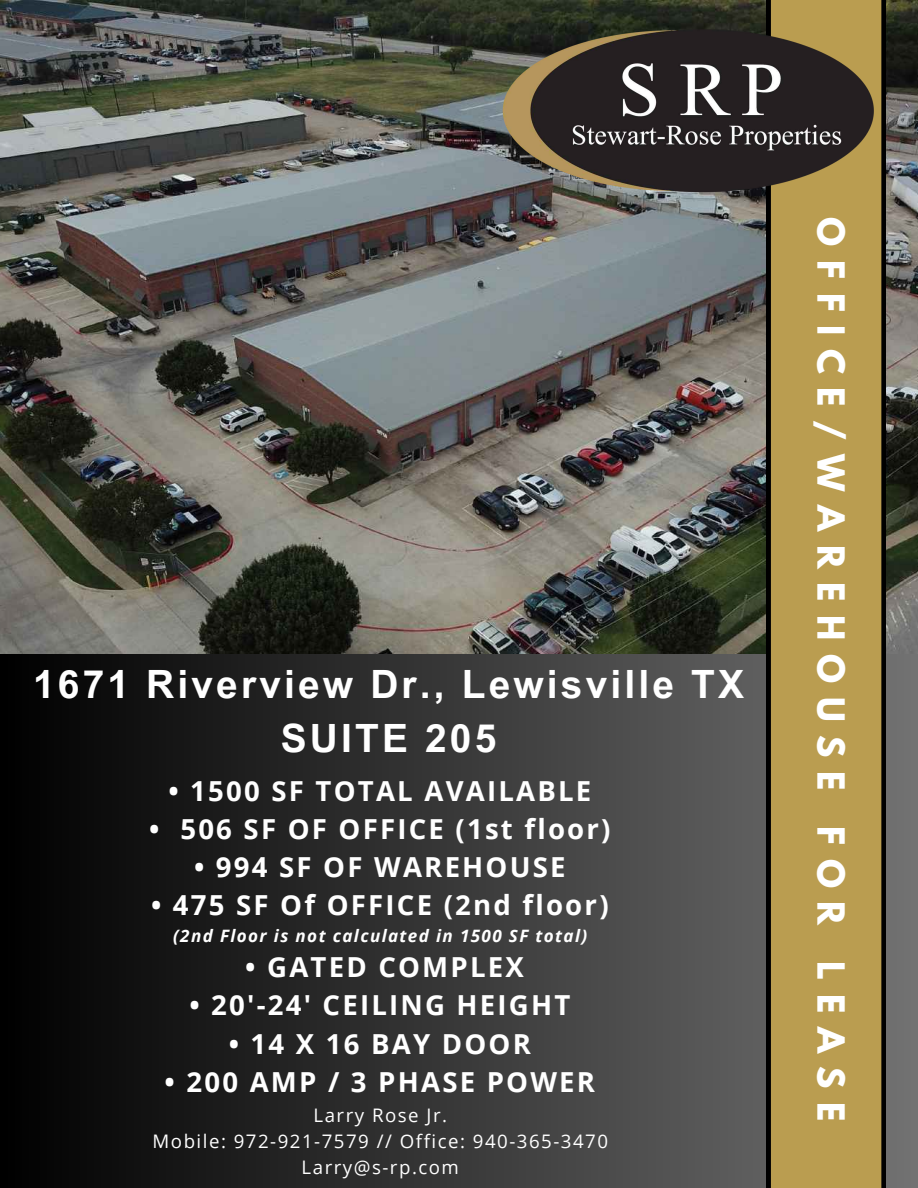
<style>
.page{position:relative;width:918px;height:1188px;background:#fff}
.page>*{position:absolute;margin:0;border:0;box-sizing:border-box;transform-origin:0 0}
.t1{font:700 39px/54px "Arial MT Pro";letter-spacing:.08em;color:#fff;text-align:center}
.t2{font:700 33.15px "League Spartan";letter-spacing:.41em;color:#fff}
.t3{font:700 27.6px "Open Sans";letter-spacing:.08em;color:#fff}
.t4{font:18.6px "Open Sans";letter-spacing:.08em;color:#fff}
.t5{font:italic 700 17.1px "Open Sans";letter-spacing:.08em;color:#fff}
</style>
<div class="page">
<svg style="left:0;top:654px;width:918px;height:534px;background:#323232"></svg>
<img style="left:0;top:0;width:918px;height:654px">
<svg style="left:766px;top:358px;width:120px;height:830px;background:#947d40"></svg>
<img style="left:340px;top:0;width:578px;height:358px">
<p class="t1" style="left:33px;top:663px;width:712px">1671 Riverview Dr., Lewisville TX<br>SUITE 205</p>
<h4 class="t3" style="left:168px;top:771px;width:425px">• 1500 SF TOTAL AVAILABLE</h4>
<h4 class="t3" style="left:149px;top:809px;width:463px">• 506 SF OF OFFICE (1st floor)</h4>
<h4 class="t3" style="left:194px;top:848px;width:373px">• 994 SF OF WAREHOUSE</h4>
<h4 class="t3" style="left:151px;top:886px;width:459px">• 475 SF Of OFFICE (2nd floor)</h4>
<h4 class="t5" style="left:173px;top:924px;width:416px">(2nd Floor is not calculated in 1500 SF total)</h4>
<h4 class="t3" style="left:245px;top:948px;width:280px">• GATED COMPLEX</h4>
<h4 class="t3" style="left:189px;top:986px;width:383px">• 20'-24' CEILING HEIGHT</h4>
<h4 class="t3" style="left:229px;top:1024px;width:304px">• 14 X 16 BAY DOOR</h4>
<h4 class="t3" style="left:165px;top:1063px;width:432px">• 200 AMP / 3 PHASE POWER</h4>
<p class="t4" style="left:314px;top:1102px;width:135px">Larry Rose Jr.</p>
<h3 class="t4" style="left:153px;top:1128px;width:457px">Mobile: 972-921-7579 // Office: 940-365-3470</h3>
<h2 class="t4" style="left:302px;top:1154px;width:159px">Larry@s-rp.com</h2>
<p class="t2" style="left:847px;top:217px;width:906px;rotate:90deg">OFFICE/WAREHOUSE FOR LEASE</p>
</div>
